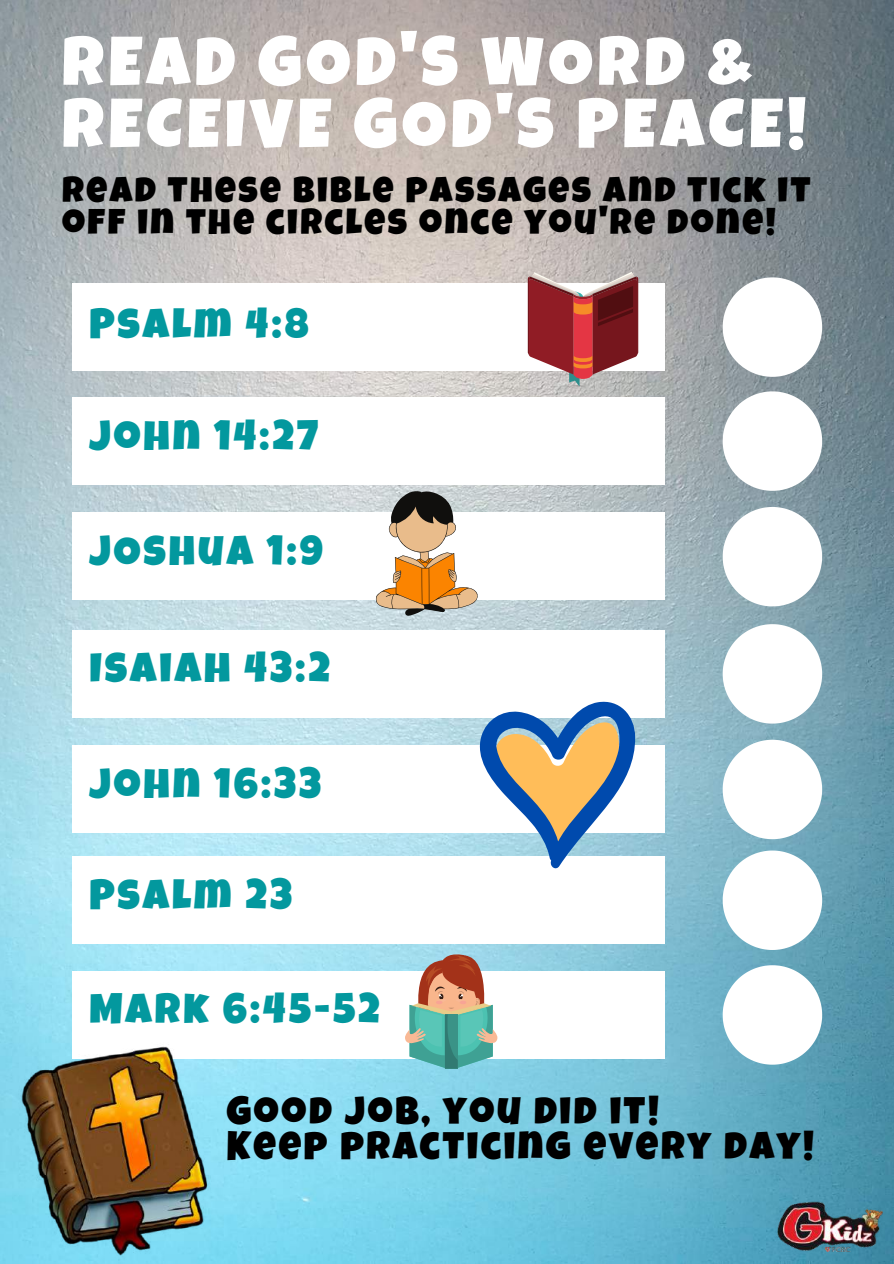
<style>
.page{position:relative;width:894px;height:1264px;background:#fff}
.page>*{position:absolute;margin:0;border:0;box-sizing:border-box;transform-origin:0 0}
.t1{font:69px/61.9px "Luckiest Guy";letter-spacing:.07em;color:#fff}
.t2{font:42px "Luckiest Guy";letter-spacing:.07em;color:#03989e}
.t3{font:39px/35px "Luckiest Guy";letter-spacing:.07em;color:#000}
.t4{font:36px/31.5px "Luckiest Guy";letter-spacing:.07em;color:#000}
</style>
<div class="page">
<img style="left:0;top:0;width:893px;height:1263px">
<div style="left:72px;top:283px;width:592px;height:88px;background:#fff"></div>
<div style="left:72px;top:397px;width:592px;height:88px;background:#fff"></div>
<div style="left:72px;top:512px;width:592px;height:88px;background:#fff"></div>
<div style="left:72px;top:629px;width:592px;height:88px;background:#fff"></div>
<div style="left:72px;top:745px;width:592px;height:88px;background:#fff"></div>
<svg style="left:722px;top:277px;width:99px;height:100px"></svg>
<svg style="left:722px;top:391px;width:99px;height:100px"></svg>
<svg style="left:722px;top:507px;width:99px;height:99px"></svg>
<svg style="left:722px;top:624px;width:99px;height:99px"></svg>
<svg style="left:722px;top:739px;width:99px;height:100px"></svg>
<div style="left:72px;top:856px;width:592px;height:87px;background:#fff"></div>
<svg style="left:722px;top:850px;width:99px;height:100px"></svg>
<div style="left:72px;top:970px;width:592px;height:88px;background:#fff"></div>
<svg style="left:722px;top:965px;width:99px;height:99px"></svg>
<img style="left:12px;top:1036px;width:203px;height:227px">
<svg style="left:375px;top:491px;width:104px;height:125px"></svg>
<svg style="left:404px;top:951px;width:93px;height:117px;background:#98ad9f"></svg>
<svg style="left:527px;top:272px;width:111px;height:114px;background:#a35659"></svg>
<svg style="left:474px;top:701px;width:161px;height:168px"></svg>
<img style="left:773px;top:1201px;width:109px;height:50px">
<h1 class="t1" style="left:62px;top:40px;width:745px">READ GOD'S WORD &amp;<br>RECEIVE GOD'S PEACE!</h1>
<p class="t4" style="left:62px;top:179px;width:749px">READ THESE BIBLE PASSAGES AND TICK IT<br>OFF IN THE CIRCLES ONCE YOU'RE DONE!</p>
<p class="t2" style="left:89px;top:308px;width:221px">PSALM 4:8</p>
<p class="t2" style="left:89px;top:420px;width:230px">JOHN 14:27</p>
<p class="t2" style="left:89px;top:535px;width:235px">JOSHUA 1:9</p>
<p class="t2" style="left:89px;top:652px;width:242px">ISAIAH 43:2</p>
<p class="t2" style="left:89px;top:768px;width:233px">JOHN 16:33</p>
<p class="t2" style="left:89px;top:879px;width:204px">PSALM 23</p>
<p class="t2" style="left:89px;top:993px;width:292px">MARK 6:45-52</p>
<p class="t3" style="left:227px;top:1098px;width:588px">GOOD JOB, YOU DID IT!<br>KEEP PRACTICING EVERY DAY!</p>
</div>
